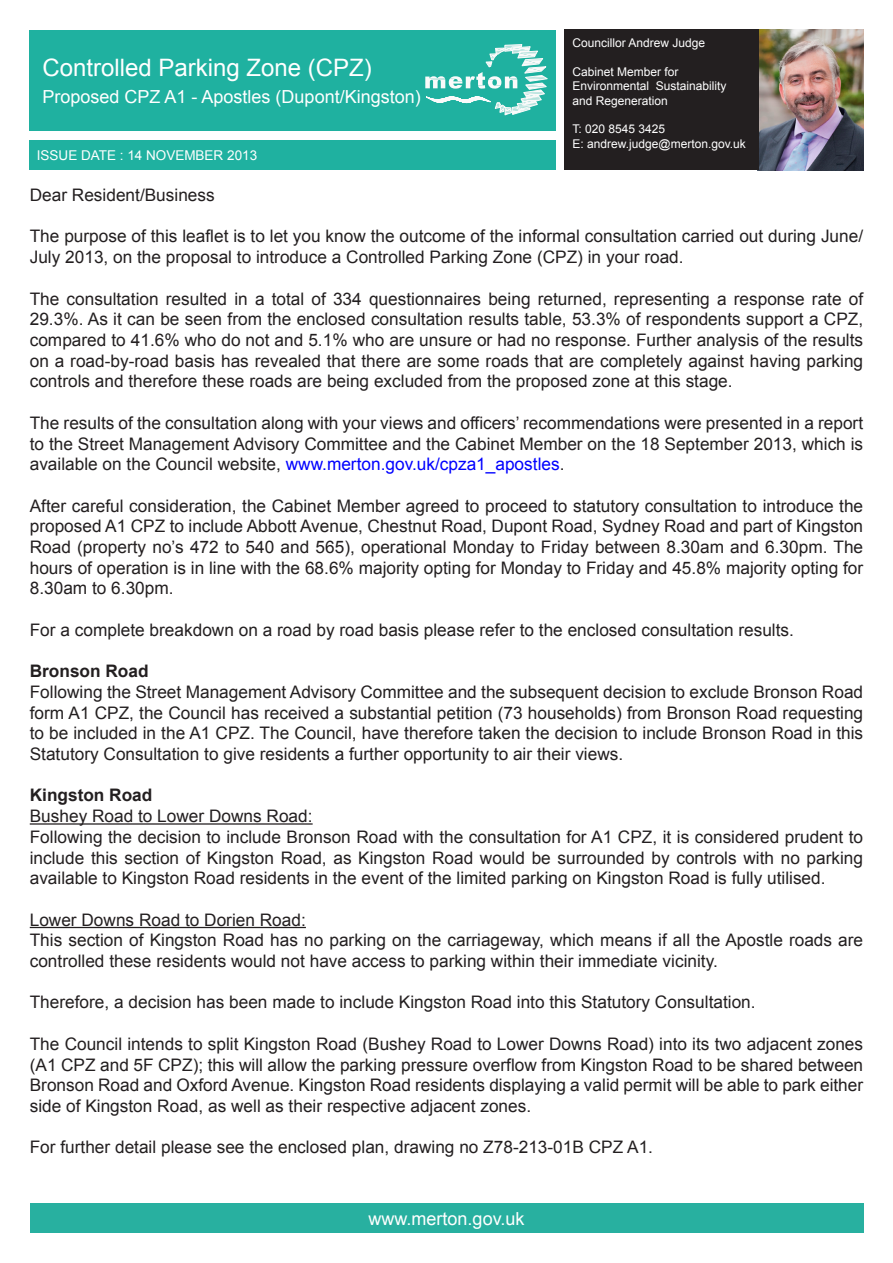
<style>
.page{position:relative;width:893px;height:1263px;background:#fff}
.page>*{position:absolute;margin:0;border:0;box-sizing:border-box;transform-origin:0 0}
.t1{font:24px "Arial";color:#fff}
.Standard_text{font:18px "Arial";color:#fff}
.Standard_text-2{font:17.25px/20.7px "Arial";color:#231f20;text-align:justify}
.Standard_text-3{font:700 17.25px "Arial";color:#231f20}
.t2{font:13.5px "Arial";color:#fff}
.t3{font:12px "Arial";color:#fff}
.s1{color:#00f}
</style>
<div class="page">
<hr style="left:30px;top:823px;width:283px;height:2px;background:#231f20">
<hr style="left:30px;top:927px;width:276px;height:1px;background:#231f20">
<div style="left:30px;top:1203px;width:833px;height:30px;background:#28b0a0"></div>
<div style="left:30px;top:30px;width:526px;height:101px;background:#1fb1a0"></div>
<svg style="left:425px;top:44px;width:123px;height:72px"></svg>
<div style="left:29px;top:140px;width:527px;height:30px;background:#1fb1a0"></div>
<img style="left:758px;top:30px;width:105px;height:140px">
<div style="left:564px;top:30px;width:194px;height:140px;background:#231f20"></div>
<p class="t1" style="left:43px;top:51px;width:331px">Controlled Parking Zone (CPZ)</p>
<p class="Standard_text" style="left:43px;top:84px;width:380px">Proposed CPZ A1 - Apostles (Dupont/Kingston)</p>
<p class="t2" style="left:37px;top:146px;width:222px">Issue Date : 14 november 2013</p>
<p class="t3" style="left:572px;top:35px;width:134px">Councillor Andrew Judge</p>
<p class="t3" style="left:572px;top:64px;width:108px">Cabinet Member for</p>
<p class="t3" style="left:572px;top:78px;width:156px">Environmental Sustainability</p>
<p class="t3" style="left:572px;top:93px;width:97px">and Regeneration</p>
<p class="t3" style="left:572px;top:121px;width:94px">T: 020 8545 3425</p>
<p class="t3" style="left:572px;top:136px;width:175px">E: andrew.judge@merton.gov.uk</p>
<p class="Standard_text-2" style="left:30px;top:185px;width:187px">Dear Resident/Business</p>
<p class="Standard_text-2" style="left:30px;top:226px;width:835px">The purpose of this leaflet is to let you know the outcome of the informal consultation carried out during June/<br>July 2013, on the proposal to introduce a Controlled Parking Zone (CPZ) in your road.</p>
<p class="Standard_text-2" style="left:30px;top:288px;width:835px">The consultation resulted in a total of 334 questionnaires being returned, representing a response rate of 29.3%. As it can be seen from the enclosed consultation results table, 53.3% of respondents support a CPZ, compared to 41.6% who do not and 5.1% who are unsure or had no response. Further analysis of the results on a road-by-road basis has revealed that there are some roads that are completely against having parking controls and therefore these roads are being excluded from the proposed zone at this stage.</p>
<p class="Standard_text-2" style="left:30px;top:413px;width:835px">The results of the consultation along with your views and officers’ recommendations were presented in a report to the Street Management Advisory Committee and the Cabinet Member on the 18 September 2013, which is available on the Council website, <span class="s1">www.merton.gov.uk/cpza1_apostles</span>.</p>
<p class="Standard_text-2" style="left:30px;top:495px;width:835px">After careful consideration, the Cabinet Member agreed to proceed to statutory consultation to introduce the proposed A1 CPZ to include Abbott Avenue, Chestnut Road, Dupont Road, Sydney Road and part of Kingston Road (property no’s 472 to 540 and 565), operational Monday to Friday between 8.30am and 6.30pm. The hours of operation is in line with the 68.6% majority opting for Monday to Friday and 45.8% majority opting for 8.30am to 6.30pm.</p>
<p class="Standard_text-2" style="left:30px;top:620px;width:766px">For a complete breakdown on a road by road basis please refer to the enclosed consultation results.</p>
<p class="Standard_text-3" style="left:30px;top:660px;width:120px">Bronson Road</p>
<p class="Standard_text-2" style="left:30px;top:682px;width:835px">Following the Street Management Advisory Committee and the subsequent decision to exclude Bronson Road form A1 CPZ, the Council has received a substantial petition (73 households) from Bronson Road requesting to be included in the A1 CPZ. The Council, have therefore taken the decision to include Bronson Road in this Statutory Consultation to give residents a further opportunity to air their views.</p>
<p class="Standard_text-3" style="left:30px;top:784px;width:124px">Kingston Road</p>
<p class="Standard_text-2" style="left:30px;top:806px;width:284px">Bushey Road to Lower Downs Road:</p>
<p class="Standard_text-2" style="left:30px;top:827px;width:835px">Following the decision to include Bronson Road with the consultation for A1 CPZ, it is considered prudent to include this section of Kingston Road, as Kingston Road would be surrounded by controls with no parking available to Kingston Road residents in the event of the limited parking on Kingston Road is fully utilised.</p>
<p class="Standard_text-2" style="left:30px;top:909px;width:278px">Lower Downs Road to Dorien Road:</p>
<p class="Standard_text-2" style="left:30px;top:930px;width:835px">This section of Kingston Road has no parking on the carriageway, which means if all the Apostle roads are controlled these residents would not have access to parking within their immediate vicinity.</p>
<p class="Standard_text-2" style="left:30px;top:992px;width:727px">Therefore, a decision has been made to include Kingston Road into this Statutory Consultation.</p>
<p class="Standard_text-2" style="left:30px;top:1034px;width:835px">The Council intends to split Kingston Road (Bushey Road to Lower Downs Road) into its two adjacent zones (A1 CPZ and 5F CPZ); this will allow the parking pressure overflow from Kingston Road to be shared between Bronson Road and Oxford Avenue. Kingston Road residents displaying a valid permit will be able to park either side of Kingston Road, as well as their respective adjacent zones.</p>
<p class="Standard_text-2" style="left:30px;top:1137px;width:625px">For further detail please see the enclosed plan, drawing no Z78-213-01B CPZ A1.</p>
<p class="Standard_text" style="left:369px;top:1207px;width:157px">www.merton.gov.uk</p>
</div>
